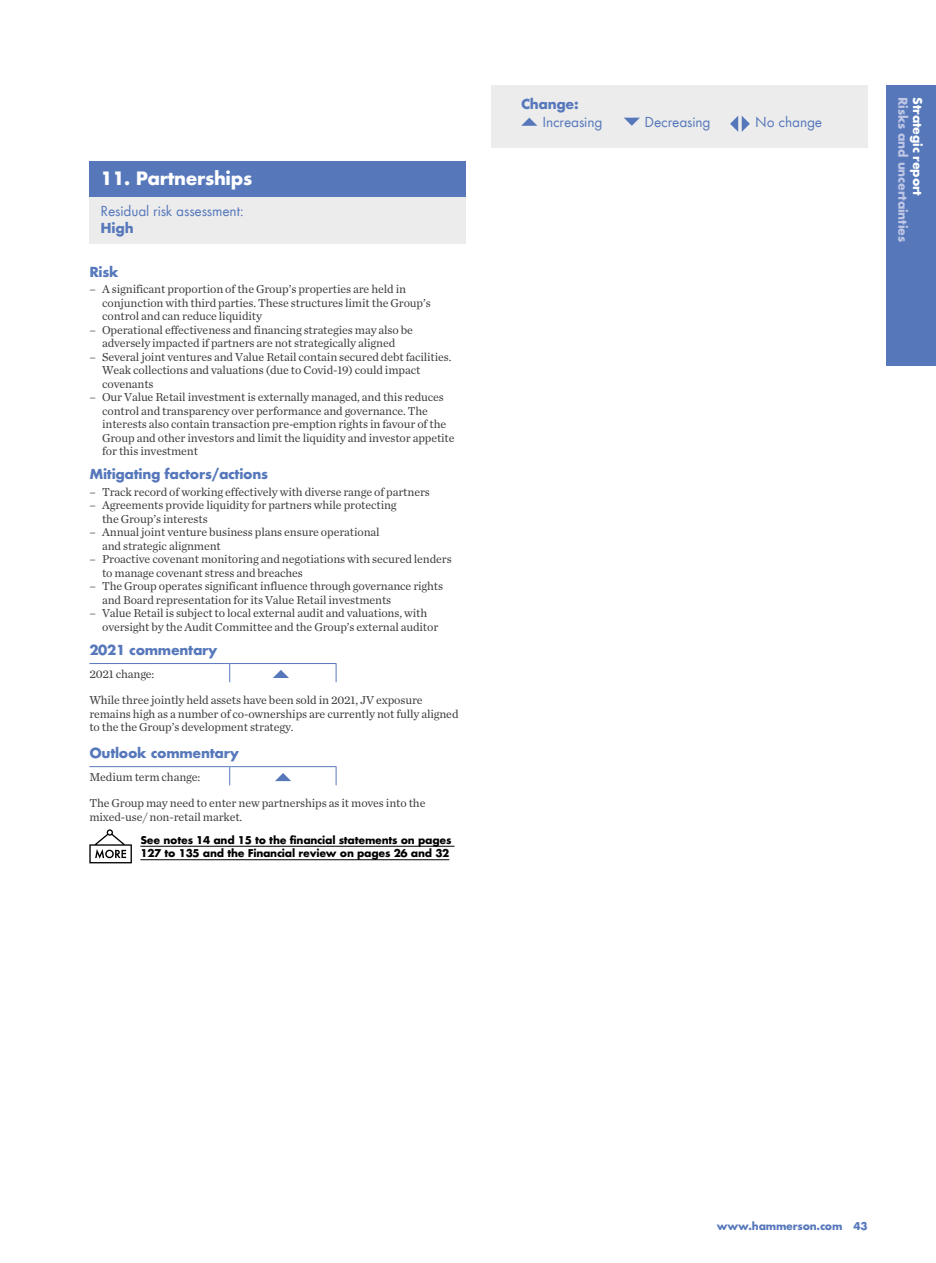
<style>
.page{position:relative;width:936px;height:1263px;background:#fff}
.page>*{position:absolute;margin:0;border:0;box-sizing:border-box;transform-origin:0 0}
.t1{font:700 18px "Futura ND";letter-spacing:-.02em;color:#fff}
.t2{font:700 13.5px "Futura ND";letter-spacing:-.02em;color:#5678bb}
.t3{font:13.5px "Futura ND Book";letter-spacing:-.01em;color:#5678bb}
.t4{font:12px/13.5px "Chronicle Text G1";letter-spacing:-.01em;color:#3c3c3b}
.t5{font:700 12px "Futura ND";letter-spacing:-.01em;color:#bfc6e6}
.t6{font:700 12px "Futura ND";letter-spacing:-.01em;color:#fff}
.t7{font:700 10.5px/13.5px "Futura ND";letter-spacing:-.02em;color:#000}
.t8{font:700 10.5px "Futura ND";letter-spacing:-.02em;color:#5678bb}
</style>
<div class="page">
<div style="left:491px;top:85px;width:376px;height:63px;background:#ececec"></div>
<svg style="left:521px;top:118px;width:16px;height:8px"></svg>
<svg style="left:624px;top:118px;width:16px;height:8px"></svg>
<svg style="left:730px;top:116px;width:19px;height:16px"></svg>
<hr style="left:89px;top:663px;width:141px;height:1px;background:#5678bb">
<hr style="left:230px;top:663px;width:106px;height:1px;background:#5678bb">
<svg style="left:229px;top:664px;width:1px;height:18px"></svg>
<svg style="left:336px;top:664px;width:1px;height:18px"></svg>
<svg style="left:273px;top:670px;width:16px;height:8px"></svg>
<hr style="left:89px;top:766px;width:141px;height:1px;background:#5678bb">
<hr style="left:230px;top:766px;width:106px;height:1px;background:#5678bb">
<svg style="left:229px;top:767px;width:1px;height:18px"></svg>
<svg style="left:336px;top:767px;width:1px;height:18px"></svg>
<svg style="left:275px;top:773px;width:16px;height:8px"></svg>
<svg style="left:89px;top:829px;width:43px;height:34px"></svg>
<hr style="left:140px;top:846px;width:314px;height:1px;background:#000">
<hr style="left:140px;top:859px;width:309px;height:1px;background:#000">
<div style="left:89px;top:161px;width:377px;height:83px;background:#ececec"></div>
<div style="left:89px;top:161px;width:377px;height:35px;background:#5678bb"></div>
<div style="left:886px;top:85px;width:49px;height:281px;background:#5678bb"></div>
<h1 class="t1" style="left:100px;top:166px;width:153px">11. Partnerships</h1>
<p class="t3" style="left:100px;top:202px;width:145px">Residual risk assessment:</p>
<p class="t2" style="left:100px;top:218px;width:35px">High</p>
<p class="t2" style="left:89px;top:262px;width:31px">Risk</p>
<p class="t4" style="left:102px;top:282px;width:330px;text-indent:-13px">– A significant proportion of the Group’s properties are held in conjunction with third parties. These structures limit the Group’s control and can reduce liquidity</p>
<p class="t4" style="left:89px;top:322px;width:325px;text-align:center">– Operational effectiveness and financing strategies may also be adversely impacted if partners are not strategically aligned</p>
<p class="t4" style="left:102px;top:349px;width:351px;text-indent:-13px">– Several joint ventures and Value Retail contain secured debt facilities.<br>Weak collections and valuations (due to Covid-19) could impact covenants</p>
<p class="t4" style="left:102px;top:390px;width:354px;text-indent:-13px">– Our Value Retail investment is externally managed, and this reduces control and transparency over performance and governance. The interests also contain transaction pre-emption rights in favour of the Group and other investors and limit the liquidity and investor appetite for this investment</p>
<p class="t2" style="left:89px;top:465px;width:180px">Mitigating factors/actions</p>
<p class="t4" style="left:89px;top:484px;width:342px">– Track record of working effectively with diverse range of partners</p>
<p class="t4" style="left:102px;top:498px;width:296px;text-indent:-13px">– Agreements provide liquidity for partners while protecting the Group’s interests</p>
<p class="t4" style="left:102px;top:525px;width:279px;text-indent:-13px">– Annual joint venture business plans ensure operational and strategic alignment</p>
<p class="t4" style="left:102px;top:552px;width:351px;text-indent:-13px">– Proactive covenant monitoring and negotiations with secured lenders to manage covenant stress and breaches</p>
<p class="t4" style="left:102px;top:579px;width:342px;text-indent:-13px">– The Group operates significant influence through governance rights and Board representation for its Value Retail investments</p>
<p class="t4" style="left:102px;top:606px;width:337px;text-indent:-13px">– Value Retail is subject to local external audit and valuations, with oversight by the Audit Committee and the Group’s external auditor</p>
<p class="t2" style="left:89px;top:640px;width:130px">2021 commentary</p>
<p class="t4" style="left:89px;top:660px;width:335px;line-height:26.2px">2021 change:<br>While three jointly held assets have been sold in 2021, JV exposure</p>
<p class="t4" style="left:89px;top:706px;width:370px">remains high as a number of co-ownerships are currently not fully aligned to the the Group’s development strategy.</p>
<p class="t2" style="left:89px;top:744px;width:151px">Outlook commentary</p>
<p class="t4" style="left:89px;top:763px;width:337px;line-height:26.2px">Medium term change:<br>The Group may need to enter new partnerships as it moves into the</p>
<p class="t4" style="left:89px;top:809px;width:154px">mixed-use/ non-retail market.</p>
<p class="t7" style="left:140px;top:833px;width:312px">See notes 14 and 15 to the financial statements on pages<br>127 to 135 and the Financial review on pages 26 and 32</p>
<p class="t2" style="left:521px;top:95px;width:59px">Change:</p>
<p class="t3" style="left:542px;top:114px;width:61px">Increasing</p>
<p class="t3" style="left:644px;top:114px;width:67px">Decreasing</p>
<p class="t3" style="left:755px;top:114px;width:69px">No change</p>
<p class="t5" style="left:910px;top:97px;width:146px;rotate:90deg">Risks and uncertainties</p>
<p class="t6" style="left:925px;top:97px;width:100px;rotate:90deg">Strategic report</p>
<p class="t8" style="left:717px;top:1219px;width:152px">www.hammerson.com 43</p>
</div>
